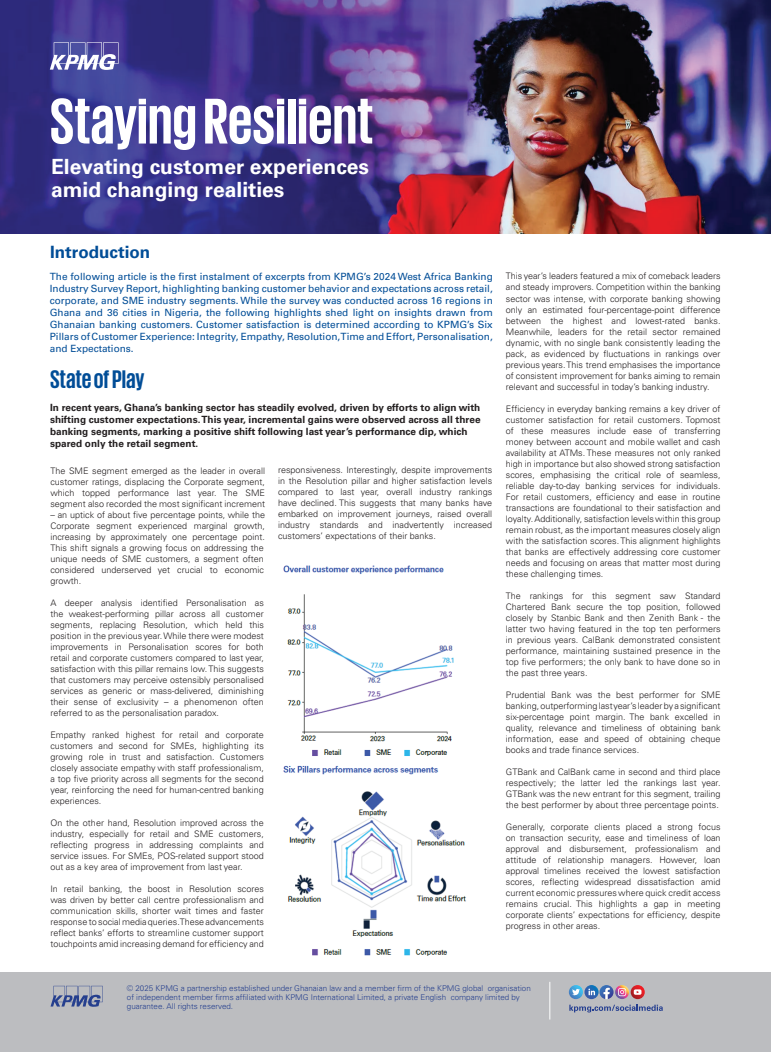
<style>
.page{position:relative;width:771px;height:1052px;background:#fff}
.page>*{position:absolute;margin:0;border:0;box-sizing:border-box;transform-origin:0 0}
.t1{font:700 66px "KPMG Cyrillic";color:#fff}
.t2{font:700 26px "KPMG Greek";letter-spacing:-.005em;color:#014d97}
.t3{font:700 21px/23px "Univers";color:#fff}
.t4{font:700 17px "Univers";color:#014d97}
.t5{font:10px/12px "Univers";color:#014d97;text-align:justify}
.t6{font:700 10px/12px "Univers";color:#231f20}
.t7{font:300 9px/11px "Univers";color:#231f20;text-align:justify}
.t8{font:300 8px/9px "Univers";color:#253f8e}
</style>
<div class="page">
<div style="left:0;top:972px;width:770px;height:79px;background:#bcbdc0"></div>
<svg style="left:50px;top:985px;width:53px;height:21px"></svg>
<svg style="left:568px;top:984px;width:14px;height:14px"></svg>
<svg style="left:572px;top:988px;width:7px;height:7px"></svg>
<svg style="left:630px;top:984px;width:14px;height:14px"></svg>
<svg style="left:633px;top:989px;width:8px;height:5px"></svg>
<svg style="left:584px;top:984px;width:14px;height:14px"></svg>
<svg style="left:615px;top:984px;width:14px;height:14px"></svg>
<svg style="left:588px;top:984px;width:38px;height:14px"></svg>
<svg style="left:569px;top:1004px;width:93px;height:8px"></svg>
<hr style="left:549px;top:981px;width:1px;height:38px;background:#fff">
<img style="left:0;top:0;width:770px;height:234px">
<svg style="left:50px;top:42px;width:68px;height:28px"></svg>
<img style="left:283px;top:565px;width:183px;height:391px">
<h1 class="t1" style="left:50px;top:88px;width:325px">Staying Resilient</h1>
<h3 class="t3" style="left:51px;top:155px;width:319px">Elevating customer experiences amid changing realities</h3>
<h3 class="t4" style="left:50px;top:242px;width:102px">Introduction</h3>
<p class="t5" style="left:50px;top:270px;width:444px">The following article is the first instalment of excerpts from KPMG’s 2024 West Africa Banking Industry Survey Report, highlighting banking customer behavior and expectations across retail, corporate, and SME industry segments. While the survey was conducted across 16 regions in Ghana and 36 cities in Nigeria, the following highlights shed light on insights drawn from Ghanaian banking customers. Customer satisfaction is determined according to KPMG’s Six Pillars of Customer Experience: Integrity, Empathy, Resolution, Time and Effort, Personalisation, and Expectations.</p>
<h2 class="t2" style="left:50px;top:366px;width:96px">State of Play</h2>
<p class="t6" style="left:50px;top:402px;width:432px">In recent years, Ghana’s banking sector has steadily evolved, driven by efforts to align with shifting customer expectations. This year, incremental gains were observed across all three banking segments, marking a positive shift following last year’s performance dip, which spared only the retail segment.</p>
<p class="t7" style="left:50px;top:464px;width:216px">The SME segment emerged as the leader in overall customer ratings, displacing the Corporate segment, which topped performance last year. The SME segment also recorded the most significant increment</p>
<p class="t7" style="left:50px;top:508px;width:216px;text-align:left">– an uptick of about five percentage points, while the Corporate segment experienced marginal growth, increasing by approximately one percentage point.<br>This shift signals a growing focus on addressing the unique needs of SME customers, a segment often considered underserved yet crucial to economic growth.</p>
<p class="t7" style="left:50px;top:596px;width:215px">A deeper analysis identified Personalisation as the weakest-performing pillar across all customer segments, replacing Resolution, which held this position in the previous year. While there were modest improvements in Personalisation scores for both retail and corporate customers compared to last year, satisfaction with this pillar remains low. This suggests that customers may perceive ostensibly personalised services as generic or mass-delivered, diminishing their sense of exclusivity – a phenomenon often referred to as the personalisation paradox.</p>
<p class="t7" style="left:50px;top:728px;width:215px">Empathy ranked highest for retail and corporate customers and second for SMEs, highlighting its growing role in trust and satisfaction. Customers closely associate empathy with staff professionalism, a top five priority across all segments for the second year, reinforcing the need for human-centred banking experiences.</p>
<p class="t7" style="left:50px;top:816px;width:215px">On the other hand, Resolution improved across the industry, especially for retail and SME customers, reflecting progress in addressing complaints and service issues. For SMEs, POS-related support stood out as a key area of improvement from last year.</p>
<p class="t7" style="left:50px;top:882px;width:215px">In retail banking, the boost in Resolution scores was driven by better call centre professionalism and communication skills, shorter wait times and faster response to social media queries. These advancements reflect banks’ efforts to streamline customer support touchpoints amid increasing demand for efficiency and</p>
<p class="t7" style="left:278px;top:464px;width:215px">responsiveness. Interestingly, despite improvements in the Resolution pillar and higher satisfaction levels compared to last year, overall industry rankings have declined. This suggests that many banks have embarked on improvement journeys, raised overall industry standards and inadvertently increased customers’ expectations of their banks.</p>
<p class="t7" style="left:505px;top:271px;width:216px">This year’s leaders featured a mix of comeback leaders and steady improvers. Competition within the banking sector was intense, with corporate banking showing only an estimated four-percentage-point difference between the highest and lowest-rated banks.<br>Meanwhile, leaders for the retail sector remained dynamic, with no single bank consistently leading the pack, as evidenced by fluctuations in rankings over previous years. This trend emphasises the importance of consistent improvement for banks aiming to remain relevant and successful in today’s banking industry.</p>
<p class="t7" style="left:505px;top:403px;width:216px">Efficiency in everyday banking remains a key driver of customer satisfaction for retail customers. Topmost of these measures include ease of transferring money between account and mobile wallet and cash availability at ATMs. These measures not only ranked high in importance but also showed strong satisfaction scores, emphasising the critical role of seamless, reliable day-to-day banking services for individuals.<br>For retail customers, efficiency and ease in routine transactions are foundational to their satisfaction and loyalty. Additionally, satisfaction levels within this group remain robust, as the important measures closely align with the satisfaction scores. This alignment highlights that banks are effectively addressing core customer needs and focusing on areas that matter most during these challenging times.</p>
<p class="t7" style="left:505px;top:590px;width:216px">The rankings for this segment saw Standard Chartered Bank secure the top position, followed closely by Stanbic Bank and then Zenith Bank - the latter two having featured in the top ten performers in previous years. CalBank demonstrated consistent performance, maintaining sustained presence in the top five performers; the only bank to have done so in the past three years.</p>
<p class="t7" style="left:505px;top:688px;width:216px">Prudential Bank was the best performer for SME banking, outperforming last year’s leader by a significant six-percentage point margin. The bank excelled in quality, relevance and timeliness of obtaining bank information, ease and speed of obtaining cheque books and trade finance services.</p>
<p class="t7" style="left:505px;top:765px;width:216px">GTBank and CalBank came in second and third place respectively; the latter led the rankings last year.<br>GTBank was the new entrant for this segment, trailing the best performer by about three percentage points.</p>
<p class="t7" style="left:505px;top:820px;width:216px">Generally, corporate clients placed a strong focus on transaction security, ease and timeliness of loan approval and disbursement, professionalism and attitude of relationship managers. However, loan approval timelines received the lowest satisfaction scores, reflecting widespread dissatisfaction amid current economic pressures where quick credit access remains crucial. This highlights a gap in meeting corporate clients’ expectations for efficiency, despite progress in other areas.</p>
<p class="t8" style="left:127px;top:983px;width:405px">© 2025 KPMG a partnership established under Ghanaian law and a member firm of the KPMG global organisation of independent member firms affiliated with KPMG International Limited, a private English company limited by guarantee. All rights reserved.</p>
</div>
